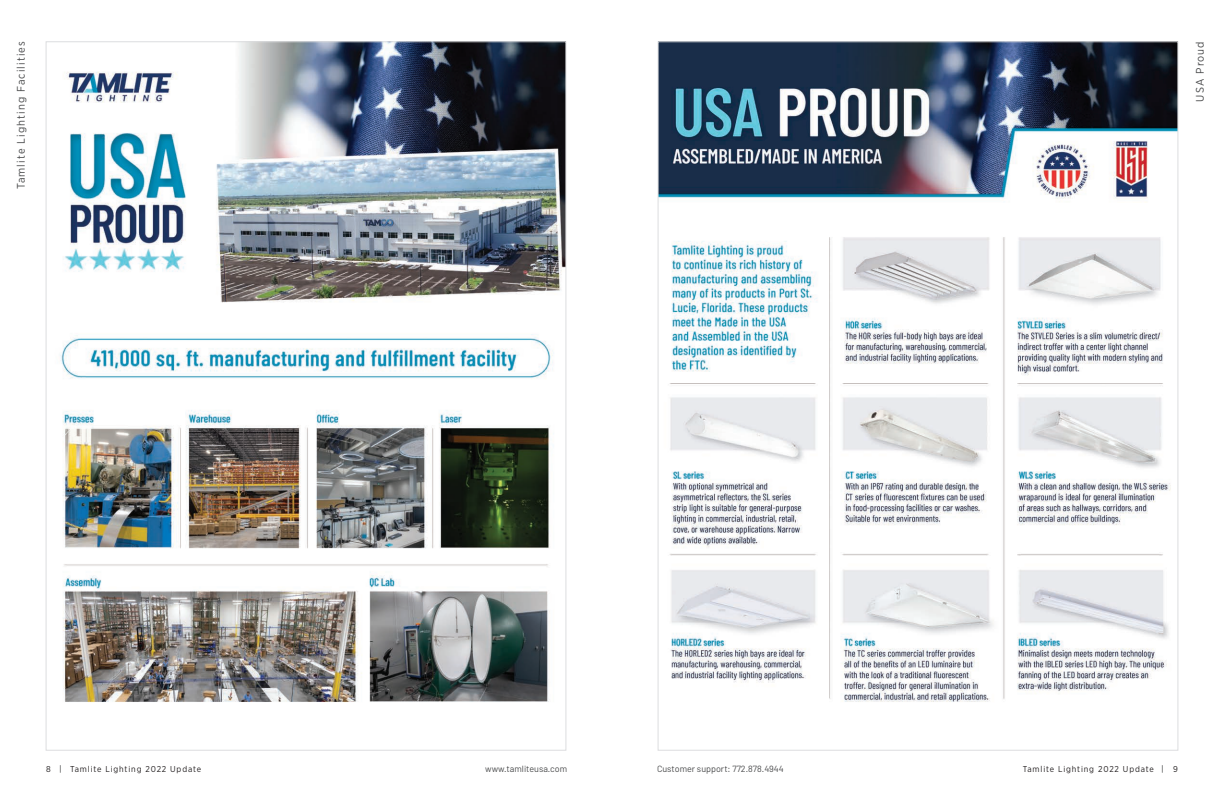
<style>
.page{position:relative;width:1224px;height:792px;background:#fff}
.page>*{position:absolute;margin:0;border:0;box-sizing:border-box;transform-origin:0 0}
.t1{font:11px "Gotham Narrow";letter-spacing:.1em;color:#494a4b}
.t2{font:9px "Barlow";color:#494a4b}
.t3{font:8.5px "Gotham Narrow";letter-spacing:.1em;color:#231f20}
.s1{font-family:"Barlow";font-size:9px;color:#494a4b}
</style>
<div class="page">
<img style="left:60px;top:43px;width:504px;height:660px">
<img style="left:660px;top:43px;width:516px;height:659px">
<p class="t1" style="left:14px;top:189px;width:150px;rotate:-90deg">Tamlite Lighting Facilities</p>
<p class="t1" style="left:1193px;top:102px;width:62px;rotate:-90deg">USA Proud</p>
<p class="t3" style="left:46px;top:764px;width:157px">8 <span class="s1">|</span> Tamlite Lighting 2022 Update</p>
<p class="t2" style="left:485px;top:763px;width:84px">www.tamliteusa.com</p>
<p class="t2" style="left:657px;top:763px;width:128px">Customer support: 772.878.4944</p>
<p class="t3" style="left:1023px;top:764px;width:157px">Tamlite Lighting 2022 Update <span class="s1">|</span> 9</p>
</div>
